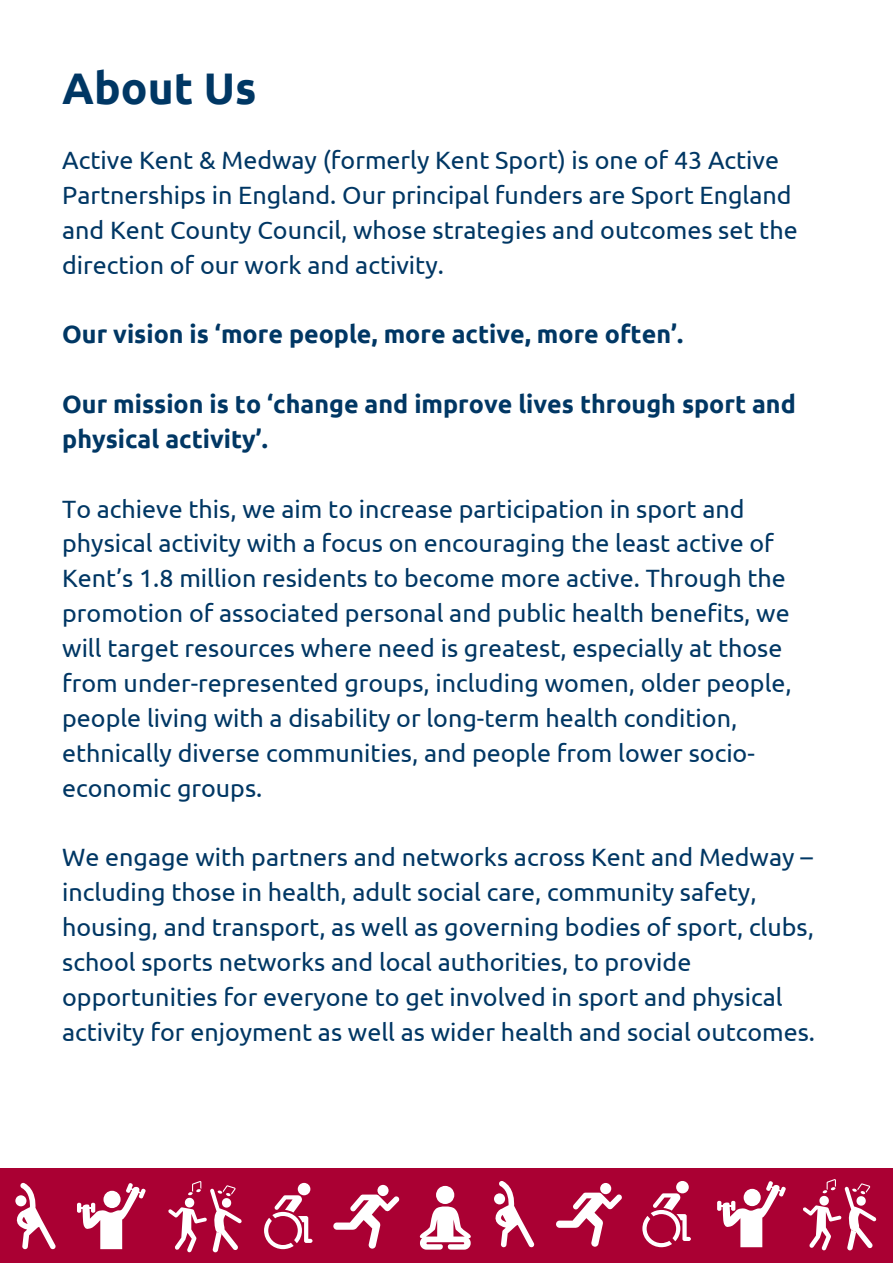
<style>
.page{position:relative;width:893px;height:1264px;background:#fff}
.page>*{position:absolute;margin:0;border:0;box-sizing:border-box;transform-origin:0 0}
.t1{font:700 44.25px "Ubuntu";color:#003764}
.t2{font:25.05px/34.8px "Ubuntu";color:#003764}
.t3{font:700 25.05px/34.8px "Ubuntu";color:#003764}
</style>
<div class="page">
<div style="left:0;top:1167px;width:892px;height:95px;background:#a03"></div>
<svg style="left:718px;top:1181px;width:68px;height:66px"></svg>
<svg style="left:494px;top:1181px;width:40px;height:66px"></svg>
<div style="left:494px;top:1193px;width:11px;height:11px;background:#fff;border-radius:50%"></div>
<div style="left:676px;top:1180px;width:12px;height:13px;background:#fff;border-radius:50%"></div>
<svg style="left:642px;top:1193px;width:48px;height:54px"></svg>
<div style="left:600px;top:1182px;width:11px;height:12px;background:#fff;border-radius:50%"></div>
<svg style="left:556px;top:1192px;width:65px;height:54px"></svg>
<svg style="left:16px;top:1182px;width:40px;height:67px"></svg>
<div style="left:15px;top:1195px;width:11px;height:11px;background:#fff;border-radius:50%"></div>
<hr style="left:77px;top:1202px;width:4px;height:10px;background:#fff;border-radius:2px">
<svg style="left:78px;top:1183px;width:68px;height:66px"></svg>
<svg style="left:168px;top:1181px;width:74px;height:71px"></svg>
<div style="left:298px;top:1182px;width:12px;height:13px;background:#fff;border-radius:50%"></div>
<svg style="left:264px;top:1195px;width:48px;height:54px"></svg>
<div style="left:377px;top:1184px;width:11px;height:12px;background:#fff;border-radius:50%"></div>
<svg style="left:333px;top:1194px;width:66px;height:54px"></svg>
<svg style="left:420px;top:1185px;width:51px;height:64px"></svg>
<svg style="left:803px;top:1179px;width:73px;height:71px"></svg>
<p class="t1" style="left:62px;top:63px;width:196px">About Us</p>
<p class="t2" style="left:62px;top:142px;width:736px">Active Kent &amp; Medway (formerly Kent Sport) is one of 43 Active Partnerships in England. Our principal funders are Sport England and Kent County Council, whose strategies and outcomes set the direction of our work and activity.</p>
<p class="t3" style="left:62px;top:316px;width:622px">Our vision is ‘more people, more active, more often’.</p>
<p class="t3" style="left:62px;top:386px;width:735px">Our mission is to ‘change and improve lives through sport and physical activity’.</p>
<p class="t2" style="left:62px;top:491px;width:731px">To achieve this, we aim to increase participation in sport and physical activity with a focus on encouraging the least active of Kent’s 1.8 million residents to become more active. Through the promotion of associated personal and public health benefits, we will target resources where need is greatest, especially at those from under-represented groups, including women, older people, people living with a disability or long-term health condition, ethnically diverse communities, and people from lower socio&shy;economic groups.</p>
<p class="t2" style="left:62px;top:839px;width:754px">We engage with partners and networks across Kent and Medway – including those in health, adult social care, community safety, housing, and transport, as well as governing bodies of sport, clubs, school sports networks and local authorities, to provide opportunities for everyone to get involved in sport and physical activity for enjoyment as well as wider health and social outcomes.</p>
</div>
